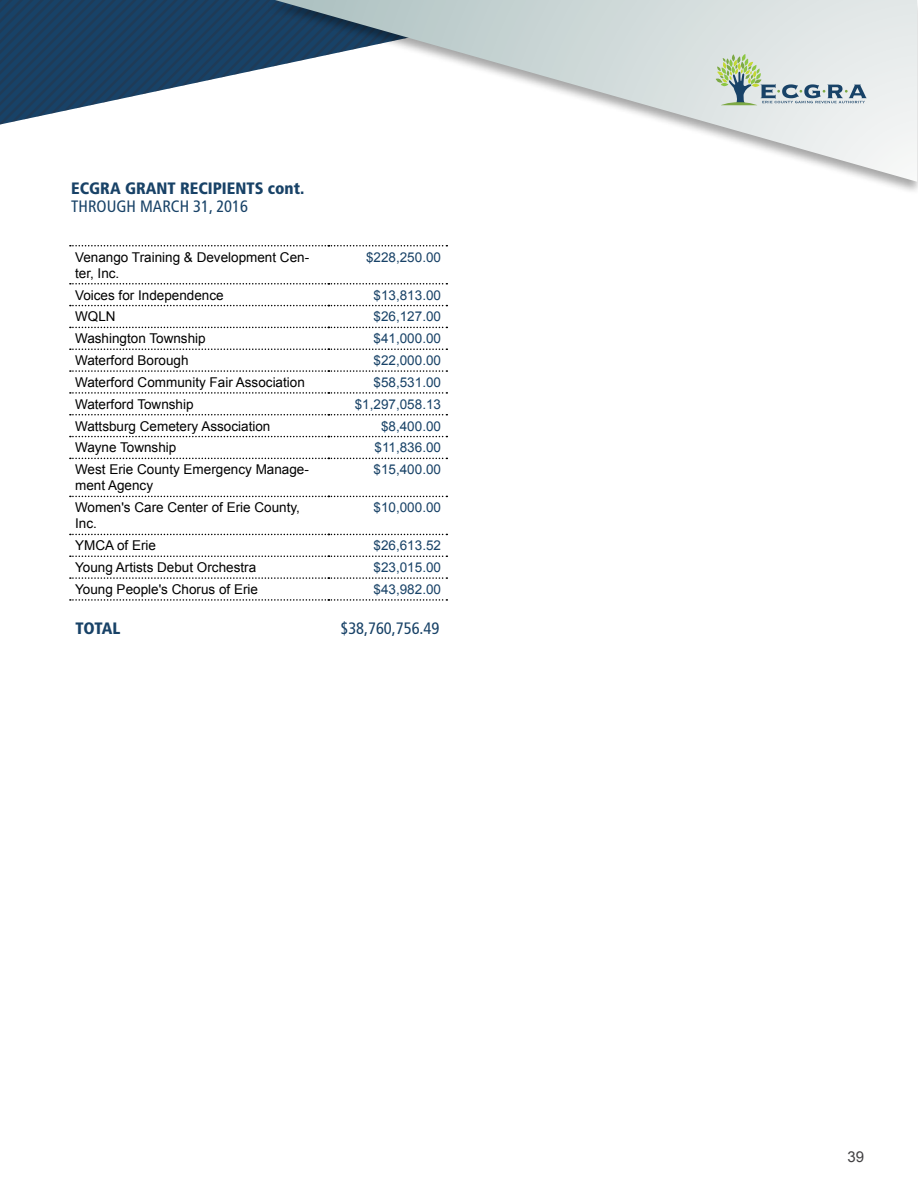
<style>
.page{position:relative;width:918px;height:1188px;background:#fff}
.page>*{position:absolute;margin:0;border:0;box-sizing:border-box;transform-origin:0 0}
.t1{font:condensed 16.5px "Frutiger";color:#184267}
.t2{font:900 condensed 16.5px "Frutiger";color:#184267}
.t3{font:15px "Arial";color:#414042}
.t4{font:13.5px/16.2px "Arial";color:#000}
.t5{font:13.5px "Arial";color:#184267}
</style>
<div class="page">
<svg style="left:0;top:0;width:267px;height:124px"></svg>
<div style="left:267px;top:0;width:651px;height:196px;background:#000;opacity:.35"></div>
<svg style="left:275px;top:0;width:642px;height:182px"></svg>
<svg style="left:716px;top:54px;width:151px;height:51px;background:#c3d0ca"></svg>
<svg style="left:70px;top:245px;width:377px;height:1px"></svg>
<svg style="left:70px;top:283px;width:377px;height:2px"></svg>
<svg style="left:70px;top:305px;width:377px;height:1px"></svg>
<svg style="left:70px;top:327px;width:377px;height:1px"></svg>
<svg style="left:70px;top:348px;width:377px;height:2px"></svg>
<svg style="left:70px;top:370px;width:377px;height:2px"></svg>
<svg style="left:70px;top:392px;width:377px;height:2px"></svg>
<svg style="left:70px;top:414px;width:377px;height:1px"></svg>
<svg style="left:70px;top:436px;width:377px;height:1px"></svg>
<svg style="left:70px;top:458px;width:377px;height:1px"></svg>
<svg style="left:70px;top:496px;width:377px;height:1px"></svg>
<svg style="left:70px;top:534px;width:377px;height:1px"></svg>
<svg style="left:70px;top:556px;width:377px;height:1px"></svg>
<svg style="left:70px;top:577px;width:377px;height:2px"></svg>
<svg style="left:70px;top:599px;width:377px;height:2px"></svg>
<p class="t2" style="left:71px;top:178px;width:235px">ECGRA GRANT RECIPIENTS cont.</p>
<p class="t1" style="left:71px;top:196px;width:178px">THROUGH MARCH 31, 2016</p>
<p class="t4" style="left:75px;top:249px;width:236px">Venango Training &amp; Development Cen&shy;ter, Inc.</p>
<p class="t5" style="left:366px;top:248px;width:77px">$228,250.00</p>
<p class="t4" style="left:75px;top:287px;width:150px">Voices for Independence</p>
<p class="t5" style="left:374px;top:286px;width:69px">$13,813.00</p>
<p class="t4" style="left:75px;top:309px;width:42px">WQLN</p>
<p class="t5" style="left:374px;top:308px;width:69px">$26,127.00</p>
<p class="t4" style="left:75px;top:331px;width:132px">Washington Township</p>
<p class="t5" style="left:374px;top:330px;width:69px">$41,000.00</p>
<p class="t4" style="left:75px;top:352px;width:115px">Waterford Borough</p>
<p class="t5" style="left:374px;top:351px;width:69px">$22,000.00</p>
<p class="t4" style="left:75px;top:374px;width:231px">Waterford Community Fair Association</p>
<p class="t5" style="left:374px;top:373px;width:69px">$58,531.00</p>
<p class="t4" style="left:75px;top:396px;width:120px">Waterford Township</p>
<p class="t5" style="left:355px;top:395px;width:88px">$1,297,058.13</p>
<p class="t4" style="left:75px;top:418px;width:197px">Wattsburg Cemetery Association</p>
<p class="t5" style="left:381px;top:417px;width:62px">$8,400.00</p>
<p class="t4" style="left:75px;top:440px;width:103px">Wayne Township</p>
<p class="t5" style="left:375px;top:439px;width:68px">$11,836.00</p>
<p class="t4" style="left:75px;top:462px;width:235px">West Erie County Emergency Manage&shy;ment Agency</p>
<p class="t5" style="left:374px;top:461px;width:69px">$15,400.00</p>
<p class="t4" style="left:75px;top:500px;width:226px">Women's Care Center of Erie County,<br>Inc.</p>
<p class="t5" style="left:374px;top:499px;width:69px">$10,000.00</p>
<p class="t4" style="left:75px;top:538px;width:83px">YMCA of Erie</p>
<p class="t5" style="left:374px;top:537px;width:69px">$26,613.52</p>
<p class="t4" style="left:75px;top:559px;width:183px">Young Artists Debut Orchestra</p>
<p class="t5" style="left:374px;top:559px;width:69px">$23,015.00</p>
<p class="t4" style="left:75px;top:581px;width:184px">Young People's Chorus of Erie</p>
<p class="t5" style="left:374px;top:580px;width:69px">$43,982.00</p>
<p class="t2" style="left:76px;top:618px;width:46px">TOTAL</p>
<p class="t1" style="left:340px;top:619px;width:100px">$38,760,756.49</p>
<p class="t3" style="left:847px;top:1146px;width:18px">39</p>
</div>
